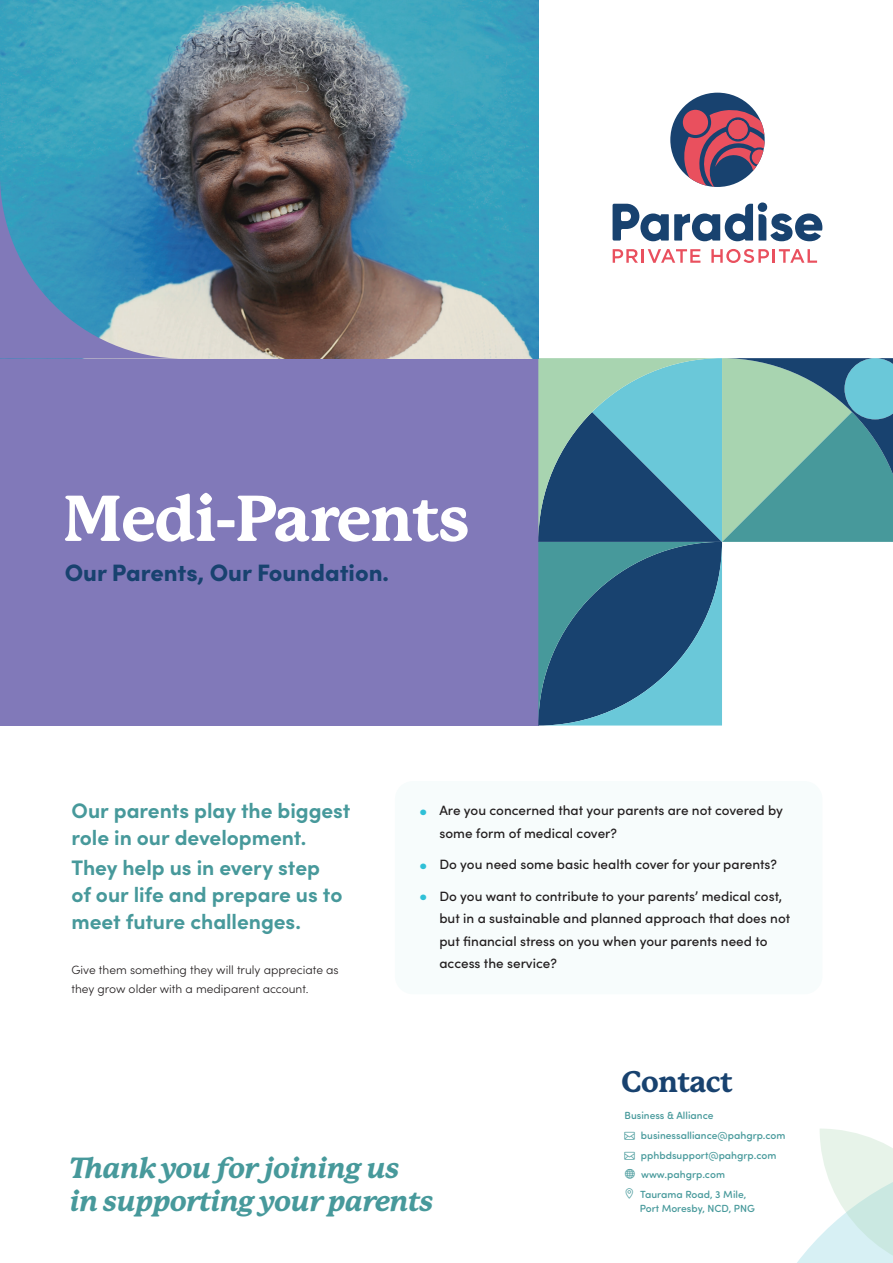
<style>
.page{position:relative;width:893px;height:1263px;background:#fff}
.page>*{position:absolute;margin:0;border:0;box-sizing:border-box;transform-origin:0 0}
.t1{font:800 63.45px "P22 Mackinac Pro";letter-spacing:-.02em;color:#fff}
.t2{font:800 29.1px "P22 Mackinac Pro";letter-spacing:-.02em;color:#18426f}
.t3{font:italic 800 28.5px/33px "P22 Mackinac Pro";letter-spacing:-.02em;color:#47999b}
.t4{font:900 23.7px "Sofia Pro";color:#18426f}
.t5{font:700 21px/27px "Sofia Pro";letter-spacing:-.005em;color:#47999b}
.t6{font:500 13.5px/22.5px "Sofia Pro";color:#231f20}
.t7{font:300 12px/19.5px "Sofia Pro";color:#231f20}
.t8{font:500 10.35px/19.6px "Sofia Pro Soft";color:#47999b}
.s1{font-size:19.5px;color:#2fc0d7}
</style>
<div class="page">
<div style="left:0;top:169px;width:538px;height:556px;background:#8179b9"></div>
<svg style="left:538px;top:358px;width:355px;height:367px"></svg>
<div style="left:670px;top:93px;width:95px;height:94px;background:#18426f;border-radius:50%"></div>
<svg style="left:684px;top:109px;width:81px;height:78px"></svg>
<svg style="left:613px;top:202px;width:209px;height:39px"></svg>
<svg style="left:613px;top:249px;width:87px;height:14px"></svg>
<svg style="left:711px;top:249px;width:106px;height:14px"></svg>
<img style="left:0;top:0;width:538px;height:358px">
<svg style="left:0;top:175px;width:184px;height:184px"></svg>
<div style="left:395px;top:781px;width:427px;height:213px;background:#f7fcfc;border-radius:18px"></div>
<svg style="left:797px;top:1128px;width:96px;height:135px"></svg>
<h1 class="t1" style="left:63px;top:482px;width:408px">Medi-Parents</h1>
<h3 class="t4" style="left:65px;top:554px;width:326px">Our Parents, Our Foundation.</h3>
<h3 class="t5" style="left:71px;top:795px;width:281px">Our parents play the biggest role in our development.</h3>
<h3 class="t5" style="left:71px;top:852px;width:273px">They help us in every step of our life and prepare us to meet future challenges.</h3>
<p class="t7" style="left:71px;top:959px;width:269px">Give them something they will truly appreciate as they grow older with a mediparent account.</p>
<p class="t6" style="left:439px;top:799px;width:345px;text-indent:-20px"><span class="s1">•</span> Are you concerned that your parents are not covered by some form of medical cover?</p>
<p class="t6" style="left:419px;top:853px;width:360px"><span class="s1">•</span> Do you need some basic health cover for your parents?</p>
<p class="t6" style="left:439px;top:884px;width:352px;text-indent:-20px"><span class="s1">•</span> Do you want to contribute to your parents’ medical cost, but in a sustainable and planned approach that does not put financial stress on you when your parents need to access the service?</p>
<h3 class="t3" style="left:70px;top:1151px;width:365px">Thank you for joining us in supporting your parents</h3>
<h2 class="t2" style="left:622px;top:1065px;width:113px">Contact</h2>
<p class="t8" style="left:640px;top:1105px;width:147px;text-indent:-16px">Business &amp; Alliance businessalliance@pahgrp.com pphbdsupport@pahgrp.com www.pahgrp.com<br>Taurama Road, 3 Mile,</p>
<p class="t8" style="left:640px;top:1198px;width:117px">Port Moresby, NCD, PNG</p>
</div>
